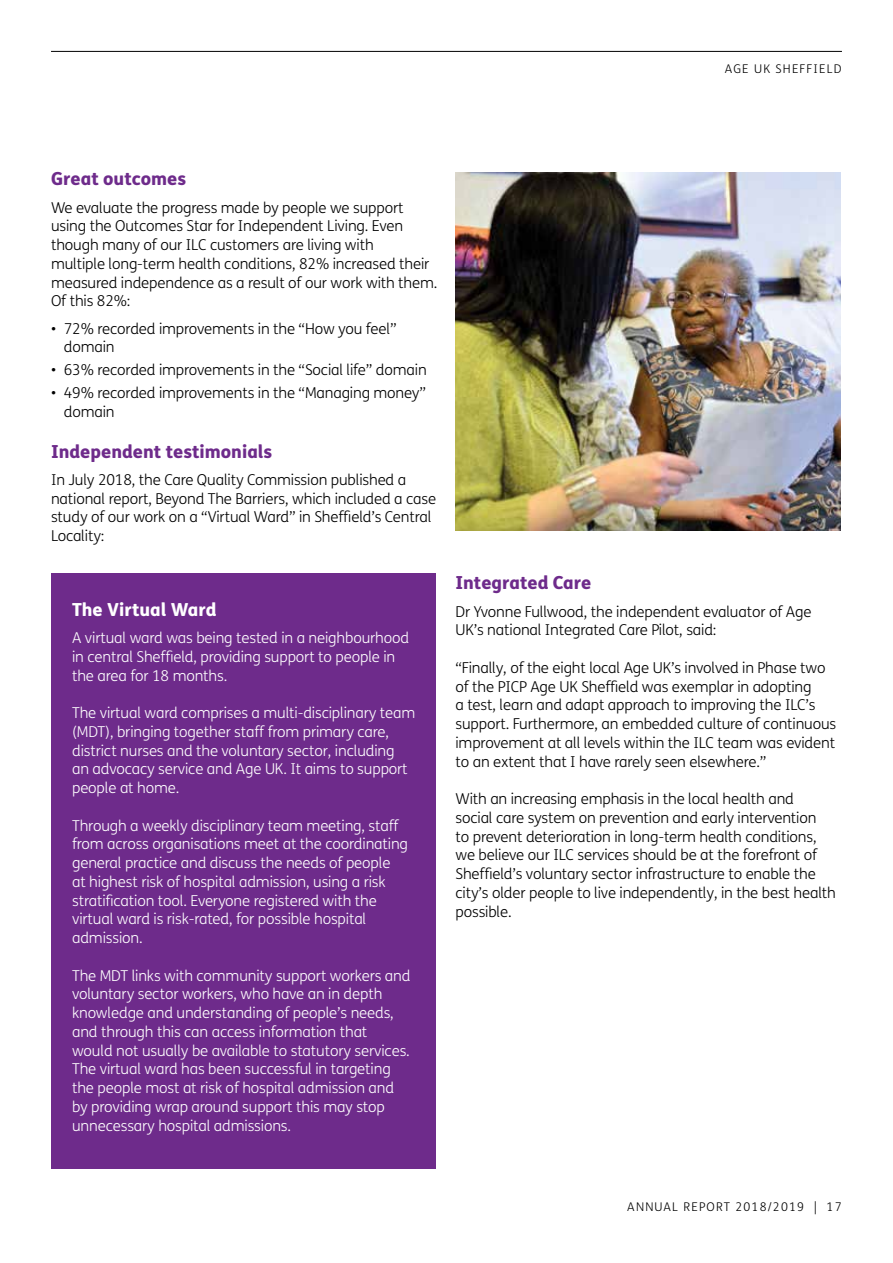
<style>
.page{position:relative;width:893px;height:1263px;background:#fff}
.page>*{position:absolute;margin:0;border:0;box-sizing:border-box;transform-origin:0 0}
.t1{font:800 18px "FS Me";color:#6e2b8b}
.t2{font:800 18px "FS Me";color:#fff}
.t3{font:300 15px/18.8px "FS Me";letter-spacing:-.01em;color:#000}
.t4{font:300 15px/18.8px "FS Me";letter-spacing:-.01em;color:#fff}
.t5{font:300 12px "FS Me";letter-spacing:.1em;color:#000}
</style>
<div class="page">
<hr style="left:51px;top:51px;width:791px;height:1px;background:#000">
<div style="left:51px;top:573px;width:385px;height:595px;background:#6e2b8b"></div>
<img style="left:455px;top:172px;width:385px;height:358px">
<p class="t5" style="left:725px;top:61px;width:118px">AGE UK SHEFFIELD</p>
<p class="t1" style="left:51px;top:165px;width:137px">Great outcomes</p>
<p class="t3" style="left:51px;top:198px;width:388px">We evaluate the progress made by people we support using the Outcomes Star for Independent Living. Even though many of our ILC customers are living with<br>multiple long-term health conditions, 82% increased their measured independence as a result of our work with them.<br>Of this 82%:</p>
<p class="t3" style="left:64px;top:319px;width:334px;text-indent:-13px">• 72% recorded improvements in the “How you feel” domain</p>
<p class="t3" style="left:51px;top:360px;width:377px">• 63% recorded improvements in the “Social life” domain</p>
<p class="t3" style="left:64px;top:383px;width:364px;text-indent:-13px">• 49% recorded improvements in the “Managing money” domain</p>
<p class="t1" style="left:51px;top:437px;width:223px">Independent testimonials</p>
<p class="t3" style="left:51px;top:470px;width:387px">In July 2018, the Care Quality Commission published a national report, Beyond The Barriers, which included a case study of our work on a “Virtual Ward” in Sheffield’s Central Locality:</p>
<p class="t2" style="left:72px;top:595px;width:146px">The Virtual Ward</p>
<p class="t4" style="left:72px;top:628px;width:339px">A virtual ward was being tested in a neighbourhood in central Sheffield, providing support to people in the area for 18 months.</p>
<p class="t4" style="left:72px;top:703px;width:345px">The virtual ward comprises a multi-disciplinary team (MDT), bringing together staff from primary care, district nurses and the voluntary sector, including an advocacy service and Age UK. It aims to support people at home.</p>
<p class="t4" style="left:72px;top:816px;width:337px">Through a weekly disciplinary team meeting, staff from across organisations meet at the coordinating general practice and discuss the needs of people at highest risk of hospital admission, using a risk stratification tool. Everyone registered with the virtual ward is risk-rated, for possible hospital admission.</p>
<p class="t4" style="left:72px;top:966px;width:340px">The MDT links with community support workers and voluntary sector workers, who have an in depth knowledge and understanding of people’s needs, and through this can access information that would not usually be available to statutory services.<br>The virtual ward has been successful in targeting the people most at risk of hospital admission and by providing wrap around support this may stop unnecessary hospital admissions.</p>
<p class="t1" style="left:455px;top:569px;width:137px">Integrated Care</p>
<p class="t3" style="left:455px;top:601px;width:357px">Dr Yvonne Fullwood, the independent evaluator of Age<br>UK’s national Integrated Care Pilot, said:</p>
<p class="t3" style="left:455px;top:658px;width:382px">“Finally, of the eight local Age UK’s involved in Phase two of the PICP Age UK Sheffield was exemplar in adopting<br>a test, learn and adapt approach to improving the ILC’s support. Furthermore, an embedded culture of continuous improvement at all levels within the ILC team was evident to an extent that I have rarely seen elsewhere.”</p>
<p class="t3" style="left:455px;top:789px;width:382px">With an increasing emphasis in the local health and<br>social care system on prevention and early intervention<br>to prevent deterioration in long-term health conditions, we believe our ILC services should be at the forefront of Sheffield’s voluntary sector infrastructure to enable the city’s older people to live independently, in the best health possible.</p>
<p class="t5" style="left:627px;top:1199px;width:216px">ANNUAL REPORT 2018/2019 | 17</p>
</div>
